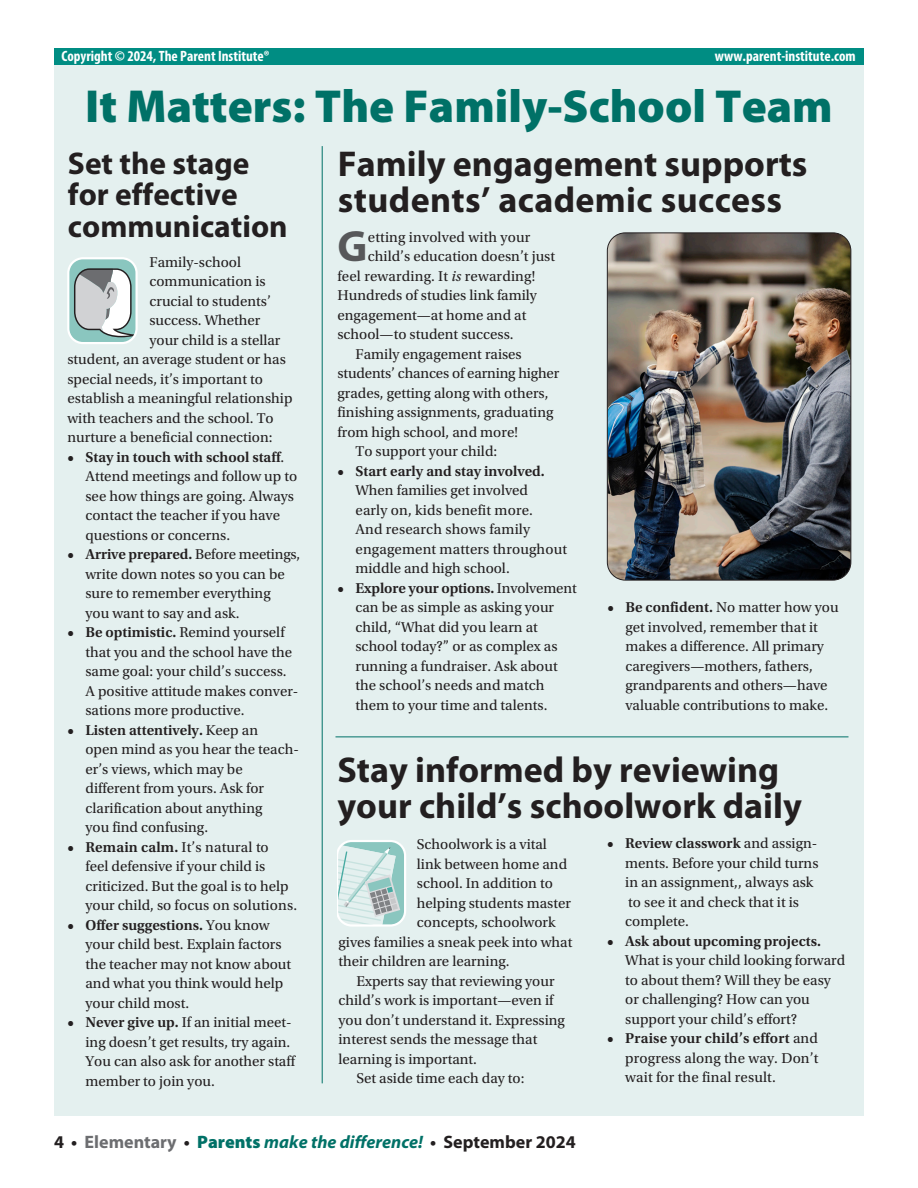
<style>
.page{position:relative;width:918px;height:1188px;background:#fff}
.page>*{position:absolute;margin:0;border:0;box-sizing:border-box;transform-origin:0 0}
.t1{font:900 46.5px "Myriad Pro";color:#007167}
.t2{font:700 43.95px "Myriad Pro";color:#57585a}
.t3{font:700 36px/36px "Myriad Pro";color:#231f20}
.t4{font:700 31.5px/31.5px "Myriad Pro";color:#231f20}
.t5{font:italic 700 18px "Myriad Pro";color:#007167}
.t6{font:15px/19.5px "Utopia Std";color:#231f20}
.t7{font:700 condensed 15px "Myriad Pro";color:#fff}
.t8{font:600 15px "Utopia Std";color:#231f20}
.s1{font-weight:600}
.s2{font-style:italic}
.s3{font-style:normal;color:#231f20}
.s4{font-style:normal;color:#6c6d70}
.s5{font-weight:900;font-style:normal}
</style>
<div class="page">
<div style="left:54px;top:53px;width:810px;height:1063px;background:#e4f0ef"></div>
<hr style="left:336px;top:737px;width:513px;height:1px;background:#007167">
<hr style="left:322px;top:146px;width:1px;height:937px;background:#007167">
<svg style="left:67px;top:257px;width:71px;height:87px;background:#b7c9c8"></svg>
<svg style="left:337px;top:840px;width:69px;height:87px"></svg>
<div style="left:54px;top:49px;width:810px;height:16px;background:#008d83"></div>
<img style="left:607px;top:234px;width:244px;height:346px">
<div style="left:607px;top:232px;width:244px;height:348px;border:1px solid #231f20;border-radius:18px"></div>
<p class="t7" style="left:62px;top:46px;width:210px">Copyright © 2024, The Parent Institute®</p>
<p class="t7" style="left:715px;top:46px;width:142px">www.parent-institute.com</p>
<h1 class="t1" style="left:85px;top:75px;width:749px">It Matters: The Family-School Team</h1>
<h3 class="t4" style="left:68px;top:146px;width:221px">Set the stage for effective communication</h3>
<p class="t6" style="left:150px;top:253px;width:93px">Family-school</p>
<p class="t6" style="left:150px;top:272px;width:118px">communication is</p>
<p class="t6" style="left:150px;top:292px;width:123px">crucial to students’</p>
<p class="t6" style="left:150px;top:311px;width:112px">success. Whether</p>
<p class="t6" style="left:150px;top:331px;width:133px">your child is a stellar</p>
<p class="t6" style="left:67px;top:350px;width:220px">student, an average student or has</p>
<p class="t6" style="left:67px;top:370px;width:197px">special needs, it’s important to</p>
<p class="t6" style="left:67px;top:389px;width:227px">establish a meaningful relationship</p>
<p class="t6" style="left:67px;top:409px;width:208px">with teachers and the school. To</p>
<p class="t6" style="left:67px;top:428px;width:207px">nurture a beneficial connection:</p>
<p class="t6" style="left:86px;top:448px;width:213px;text-indent:-18px"><span class="s1">• Stay in touch with school staff</span>.<br>Attend meetings and follow up to see how things are going. Always contact the teacher if you have questions or concerns.</p>
<p class="t6" style="left:86px;top:545px;width:216px;text-indent:-18px"><span class="s1">• Arrive prepared.</span> Before meetings, write down notes so you can be sure to remember everything<br>you want to say and ask.</p>
<p class="t6" style="left:86px;top:623px;width:214px;text-indent:-18px"><span class="s1">• Be optimistic.</span> Remind yourself that you and the school have the same goal: your child’s success.<br>A positive attitude makes conver&shy;sations more productive.</p>
<p class="t6" style="left:86px;top:721px;width:215px;text-indent:-18px"><span class="s1">• Listen attentively.</span> Keep an<br>open mind as you hear the teach&shy;er’s views, which may be different from yours. Ask for clarification about anything<br>you find confusing.</p>
<p class="t6" style="left:86px;top:838px;width:213px;text-indent:-18px"><span class="s1">• Remain calm.</span> It’s natural to<br>feel defensive if your child is criticized. But the goal is to help your child, so focus on solutions.</p>
<p class="t6" style="left:86px;top:916px;width:207px;text-indent:-18px"><span class="s1">• Offer suggestions.</span> You know your child best. Explain factors the teacher may not know about and what you think would help your child most.</p>
<p class="t6" style="left:86px;top:1013px;width:211px;text-indent:-18px"><span class="s1">• Never give up.</span> If an initial meet&shy;ing doesn’t get results, try again.<br>You can also ask for another staff member to join you.</p>
<h3 class="t3" style="left:338px;top:144px;width:471px">Family engagement supports students’ academic success</h3>
<h2 class="t2" style="left:338px;top:218px;width:31px">G</h2>
<p class="t6" style="left:368px;top:228px;width:164px">etting involved with your</p>
<p class="t6" style="left:368px;top:247px;width:189px">child’s education doesn’t just</p>
<p class="t6" style="left:337px;top:267px;width:199px">feel rewarding. It <span class="s2">is</span> rewarding!</p>
<p class="t6" style="left:337px;top:286px;width:201px">Hundreds of studies link family</p>
<p class="t6" style="left:337px;top:306px;width:190px">engagement—at home and at</p>
<p class="t6" style="left:337px;top:325px;width:178px">school—to student success.</p>
<p class="t6" style="left:356px;top:345px;width:168px">Family engagement raises</p>
<p class="t6" style="left:337px;top:364px;width:223px">students’ chances of earning higher</p>
<p class="t6" style="left:337px;top:384px;width:212px">grades, getting along with others,</p>
<p class="t6" style="left:337px;top:403px;width:218px">finishing assignments, graduating</p>
<p class="t6" style="left:337px;top:423px;width:182px">from high school, and more!</p>
<p class="t6" style="left:356px;top:442px;width:143px">To support your child:</p>
<p class="t8" style="left:338px;top:463px;width:209px">• Start early and stay involved.</p>
<p class="t6" style="left:356px;top:481px;width:213px">When families get involved<br>early on, kids benefit more.<br>And research shows family engagement matters throughout middle and high school.</p>
<p class="t6" style="left:356px;top:579px;width:223px;text-indent:-18px"><span class="s1">• Explore your options.</span> Involvement can be as simple as asking your child, “What did you learn at school today?” or as complex as running a fundraiser. Ask about the school’s needs and match them to your time and talents.</p>
<p class="t6" style="left:608px;top:598px;width:233px;text-align:center"><span class="s1">• Be confident.</span> No matter how you get involved, remember that it makes a difference. All primary caregivers—mothers, fathers, grandparents and others—have valuable contributions to make.</p>
<h3 class="t3" style="left:338px;top:751px;width:466px">Stay informed by reviewing your child’s schoolwork daily</h3>
<p class="t6" style="left:625px;top:834px;width:195px;text-indent:-18px"><span class="s1">• Review classwork</span> and assign&shy;ments. Before your child turns in an assignment,, always ask to see it and check that it is complete.</p>
<p class="t8" style="left:607px;top:932px;width:215px">• Ask about upcoming projects.</p>
<p class="t6" style="left:625px;top:951px;width:221px">What is your child looking forward to about them? Will they be easy or challenging? How can you support your child’s effort?</p>
<p class="t6" style="left:625px;top:1029px;width:195px;text-align:justify;text-indent:-18px"><span class="s1">• Praise your child’s effort</span> and progress along the way. Don’t wait for the final result.</p>
<p class="t6" style="left:417px;top:835px;width:132px">Schoolwork is a vital</p>
<p class="t6" style="left:417px;top:854px;width:152px">link between home and</p>
<p class="t6" style="left:417px;top:874px;width:138px">school. In addition to</p>
<p class="t6" style="left:417px;top:893px;width:156px">helping students master</p>
<p class="t6" style="left:417px;top:913px;width:140px">concepts, schoolwork</p>
<p class="t6" style="left:339px;top:932px;width:235px">gives families a sneak peek into what</p>
<p class="t6" style="left:339px;top:952px;width:173px">their children are learning.</p>
<p class="t6" style="left:357px;top:971px;width:200px">Experts say that reviewing your</p>
<p class="t6" style="left:339px;top:991px;width:217px">child’s work is important—even if</p>
<p class="t6" style="left:339px;top:1010px;width:228px">you don’t understand it. Expressing</p>
<p class="t6" style="left:339px;top:1030px;width:200px">interest sends the message that</p>
<p class="t6" style="left:339px;top:1049px;width:140px">learning is important.</p>
<p class="t6" style="left:357px;top:1069px;width:169px">Set aside time each day to:</p>
<p class="t5" style="left:54px;top:1130px;width:523px"><span class="s3">4 •</span> <span class="s4">Elementary</span> <span class="s3">•</span> <span class="s5">Parents</span> make the difference! <span class="s3">• September 2024</span></p>
</div>
